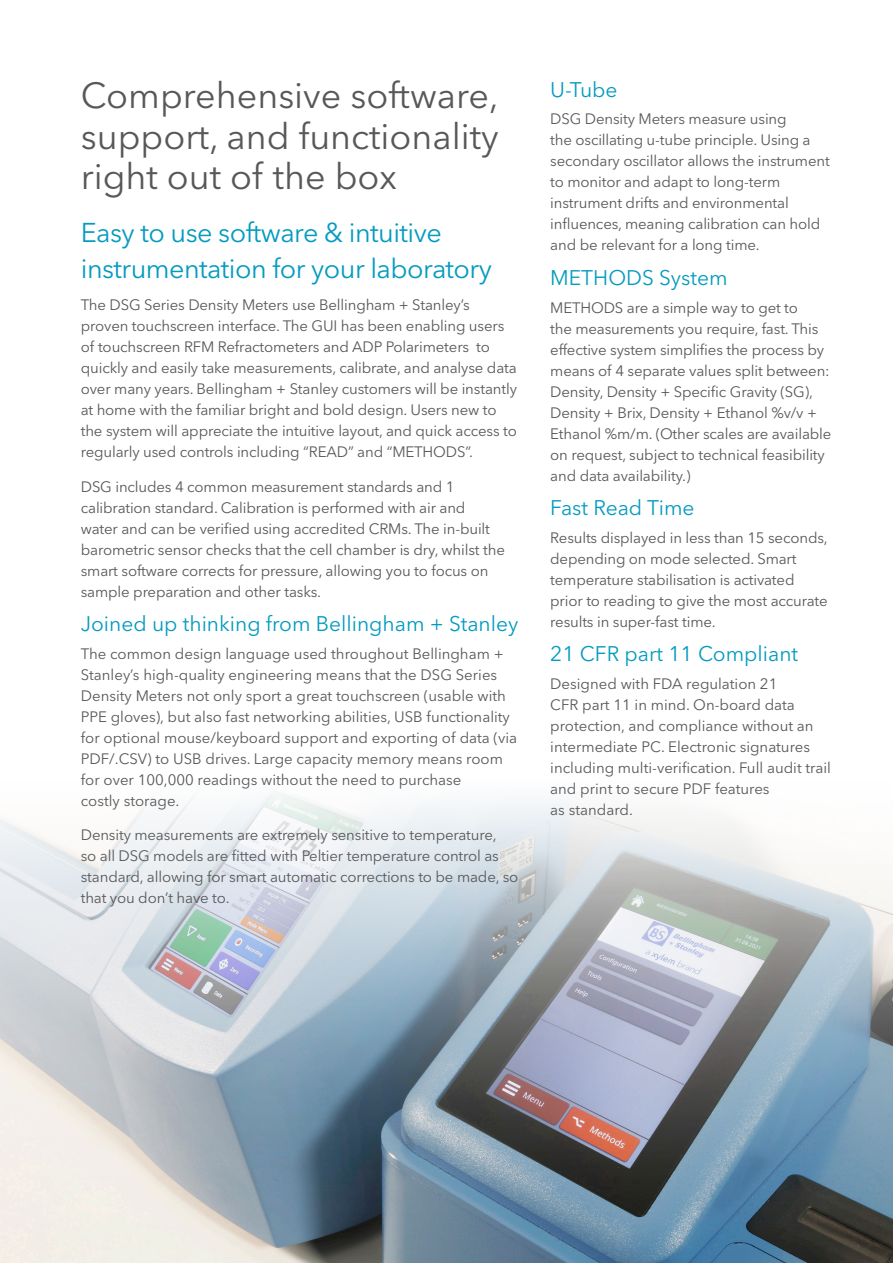
<style>
.page{position:relative;width:893px;height:1263px;background:#fff}
.page>*{position:absolute;margin:0;border:0;box-sizing:border-box;transform-origin:0 0}
.Interior_Section{font:36px/40.5px "Avenir Next LT Pro";color:#57585a;text-align:justify}
.Interior_Section-2{font:27px/36px "Avenir Next LT Pro";letter-spacing:-.02em;color:#049bbf}
.Interior_Subhead{font:21px "Avenir Next LT Pro";color:#049bbf}
.Body{font:15px/21px "Avenir Next LT Pro";letter-spacing:-.01em;color:#57585a}
.Interior_Subhead-2{font:15px/21px "Avenir Next LT Pro";letter-spacing:-.01em;color:#57585a}
</style>
<div class="page">
<img style="left:0;top:793px;width:893px;height:470px">
<p class="Interior_Section" style="left:81px;top:75px;width:419px">Comprehensive software, support, and functionality right out of the box</p>
<p class="Interior_Section-2" style="left:81px;top:215px;width:413px">Easy to use software &amp; intuitive instrumentation for your laboratory</p>
<p class="Body" style="left:81px;top:294px;width:438px">The DSG Series Density Meters use Bellingham + Stanley’s proven touchscreen interface. The GUI has been enabling users of touchscreen RFM Refractometers and ADP Polarimeters to quickly and easily take measurements, calibrate, and analyse data over many years. Bellingham + Stanley customers will be instantly at home with the familiar bright and bold design. Users new to the system will appreciate the intuitive layout, and quick access to regularly used controls including “READ” and “METHODS”.</p>
<p class="Body" style="left:81px;top:476px;width:426px">DSG includes 4 common measurement standards and 1 calibration standard. Calibration is performed with air and water and can be verified using accredited CRMs. The in-built barometric sensor checks that the cell chamber is dry, whilst the smart software corrects for pressure, allowing you to focus on sample preparation and other tasks.</p>
<p class="Interior_Subhead" style="left:81px;top:611px;width:439px">Joined up thinking from Bellingham + Stanley</p>
<p class="Body" style="left:81px;top:643px;width:438px">The common design language used throughout Bellingham + Stanley’s high-quality engineering means that the DSG Series Density Meters not only sport a great touchscreen (usable with PPE gloves), but also fast networking abilities, USB functionality for optional mouse/keyboard support and exporting of data (via PDF/.CSV) to USB drives. Large capacity memory means room for over 100,000 readings without the need to purchase<br>costly storage.</p>
<p class="Body" style="left:81px;top:825px;width:439px">Density measurements are extremely sensitive to temperature,<br>so all DSG models are fitted with Peltier temperature control as standard, allowing for smart automatic corrections to be made, so that you don’t have to.</p>
<p class="Interior_Subhead" style="left:550px;top:77px;width:69px">U-Tube</p>
<p class="Interior_Subhead-2" style="left:550px;top:109px;width:281px">DSG Density Meters measure using<br>the oscillating u-tube principle. Using a secondary oscillator allows the instrument to monitor and adapt to long-term instrument drifts and environmental influences, meaning calibration can hold and be relevant for a long time.</p>
<p class="Interior_Subhead" style="left:550px;top:265px;width:179px">METHODS System</p>
<p class="Body" style="left:550px;top:297px;width:283px">METHODS are a simple way to get to<br>the measurements you require, fast. This effective system simplifies the process by means of 4 separate values split between:<br>Density, Density + Specific Gravity (SG), Density + Brix, Density + Ethanol %v/v + Ethanol %m/m. (Other scales are available on request, subject to technical feasibility and data availability.)</p>
<p class="Interior_Subhead" style="left:550px;top:495px;width:146px">Fast Read Time</p>
<p class="Body" style="left:550px;top:527px;width:279px">Results displayed in less than 15 seconds, depending on mode selected. Smart temperature stabilisation is activated prior to reading to give the most accurate results in super-fast time.</p>
<p class="Interior_Subhead" style="left:550px;top:642px;width:249px">21 CFR part 11 Compliant</p>
<p class="Body" style="left:550px;top:673px;width:282px">Designed with FDA regulation 21<br>CFR part 11 in mind. On-board data protection, and compliance without an intermediate PC. Electronic signatures including multi-verification. Full audit trail and print to secure PDF features<br>as standard.</p>
</div>
